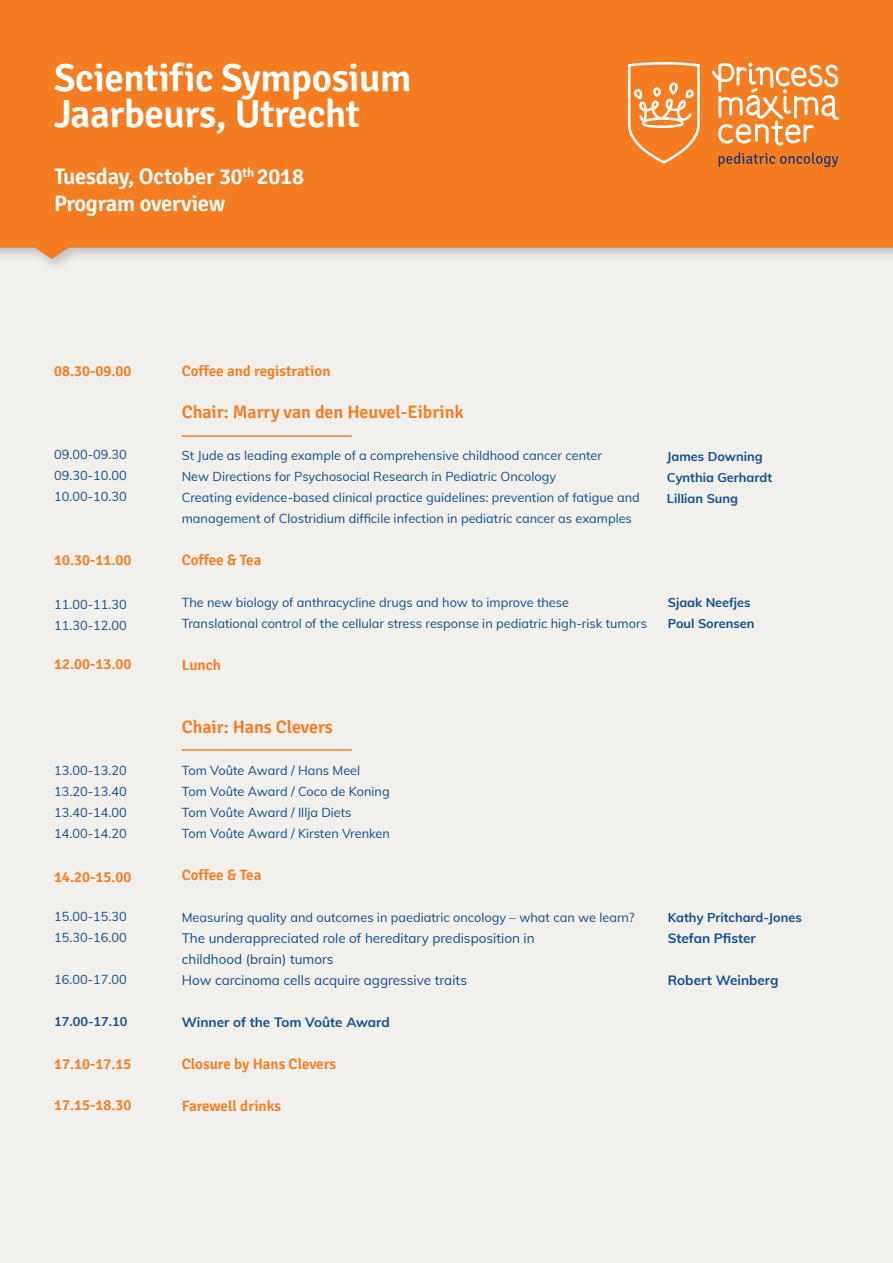
<style>
.page{position:relative;width:893px;height:1263px;background:#f2f0ed}
.page>*{position:absolute;margin:0;border:0;box-sizing:border-box;transform-origin:0 0}
.t1{font:600 39px/36px "Signika";letter-spacing:-.01em;color:#fff}
.t2{font:600 22.5px/27px "Signika";letter-spacing:-.01em;color:#fff}
.t3{font:600 18px "Signika";color:#f47d21}
.t4{font:600 15px "Signika";color:#f47d21}
.t5{font:13.5px/21px "Muli";color:#0f4d8d}
.t6{font:700 13.5px "Muli";color:#0f4d8d}
.t7{font:12.75px/21px "Muli";color:#0f4d8d}
.t8{font:700 12.75px/20.9px "Muli";color:#0f4d8d}
.s1{font-family:"Minion Pro"}
</style>
<div class="page">
<hr style="left:182px;top:435px;width:170px;height:2px;background:#f47d21">
<hr style="left:182px;top:749px;width:170px;height:2px;background:#f47d21">
<div style="left:0;top:0;width:893px;height:259px;background:#f47d21"></div>
<svg style="left:628px;top:62px;width:72px;height:102px;background:#f6974e"></svg>
<svg style="left:712px;top:62px;width:127px;height:84px;background:#f69d58"></svg>
<svg style="left:718px;top:152px;width:120px;height:15px;background:#c16b34"></svg>
<h1 class="t1" style="left:54px;top:60px;width:359px">Scientific Symposium<br>Jaarbeurs, Utrecht</h1>
<h2 class="t2" style="left:54px;top:163px;width:251px">Tuesday, October 30<sup>th</sup> 2018<br>Program overview</h2>
<p class="t4" style="left:54px;top:362px;width:79px">08.30-09.00</p>
<p class="t7" style="left:54px;top:443px;width:74px;text-align:justify">09.00-09.30<br>09.30-10.00<br>10.00-10.30</p>
<p class="t4" style="left:54px;top:551px;width:79px">10.30-11.00</p>
<p class="t7" style="left:54px;top:593px;width:74px">11.00-11.30<br>11.30-12.00</p>
<p class="t4" style="left:54px;top:655px;width:79px">12.00-13.00</p>
<p class="t7" style="left:54px;top:759px;width:74px;text-align:justify">13.00-13.20<br>13.20-13.40<br>13.40-14.00<br>14.00-14.20</p>
<p class="t4" style="left:54px;top:868px;width:79px">14.20-15.00</p>
<p class="t7" style="left:54px;top:905px;width:74px">15.00-15.30<br>15.30-16.00</p>
<p class="t7" style="left:54px;top:968px;width:74px">16.00-17.00</p>
<p class="t8" style="left:54px;top:1010px;width:75px">17.00-17.10</p>
<p class="t4" style="left:54px;top:1055px;width:79px">17.10-17.15</p>
<p class="t4" style="left:54px;top:1096px;width:79px">17.15-18.30</p>
<p class="t4" style="left:182px;top:362px;width:150px">Coffee and registration</p>
<h3 class="t3" style="left:182px;top:401px;width:284px">Chair: Marry van den Heuvel-Eibrink</h3>
<p class="t7" style="left:182px;top:444px;width:460px">St Jude as leading example of a comprehensive childhood cancer center<br>New Directions for Psychosocial Research in Pediatric Oncology<br>Creating evidence-based clinical practice guidelines: prevention of fatigue and</p>
<p class="t8" style="left:667px;top:445px;width:107px">James Downing<br>Cynthia Gerhardt<br>Lil<span class="s1">l</span>ian Sung</p>
<p class="t7" style="left:182px;top:507px;width:452px">management of Clostridium difficile infection in pediatric cancer as examples</p>
<p class="t4" style="left:182px;top:551px;width:81px">Coffee &amp; Tea</p>
<p class="t7" style="left:182px;top:591px;width:389px">The new biology of anthracycline drugs and how to improve these</p>
<p class="t8" style="left:668px;top:591px;width:84px">Sjaak Neefjes</p>
<p class="t7" style="left:182px;top:612px;width:467px">Translational control of the cellular stress response in pediatric high-risk tumors</p>
<p class="t8" style="left:668px;top:612px;width:88px">Poul Sorensen</p>
<p class="t4" style="left:182px;top:656px;width:41px">Lunch</p>
<h3 class="t3" style="left:182px;top:716px;width:153px">Chair: Hans Clevers</h3>
<p class="t7" style="left:182px;top:759px;width:210px">Tom Voûte Award / Hans Meel<br>Tom Voûte Award / Coco de Koning<br>Tom Voûte Award / Illja Diets<br>Tom Voûte Award / Kirsten Vrenken</p>
<p class="t4" style="left:182px;top:866px;width:81px">Coffee &amp; Tea</p>
<p class="t7" style="left:182px;top:906px;width:454px">Measuring quality and outcomes in paediatric oncology – what can we learn?</p>
<p class="t8" style="left:668px;top:906px;width:135px">Kathy Pritchard-Jones</p>
<p class="t5" style="left:182px;top:927px;width:354px">The underappreciated role of hereditary predisposition in</p>
<p class="t6" style="left:668px;top:928px;width:90px">Stefan Pfister</p>
<p class="t5" style="left:182px;top:948px;width:287px">childhood (brain) tumors<br>How carcinoma cells acquire aggressive traits</p>
<p class="t6" style="left:668px;top:970px;width:112px">Robert Weinberg</p>
<p class="t6" style="left:182px;top:1012px;width:210px">Winner of the Tom Voûte Award</p>
<p class="t4" style="left:182px;top:1055px;width:156px">Closure by Hans Clevers</p>
<p class="t4" style="left:182px;top:1097px;width:101px">Farewell drinks</p>
</div>
